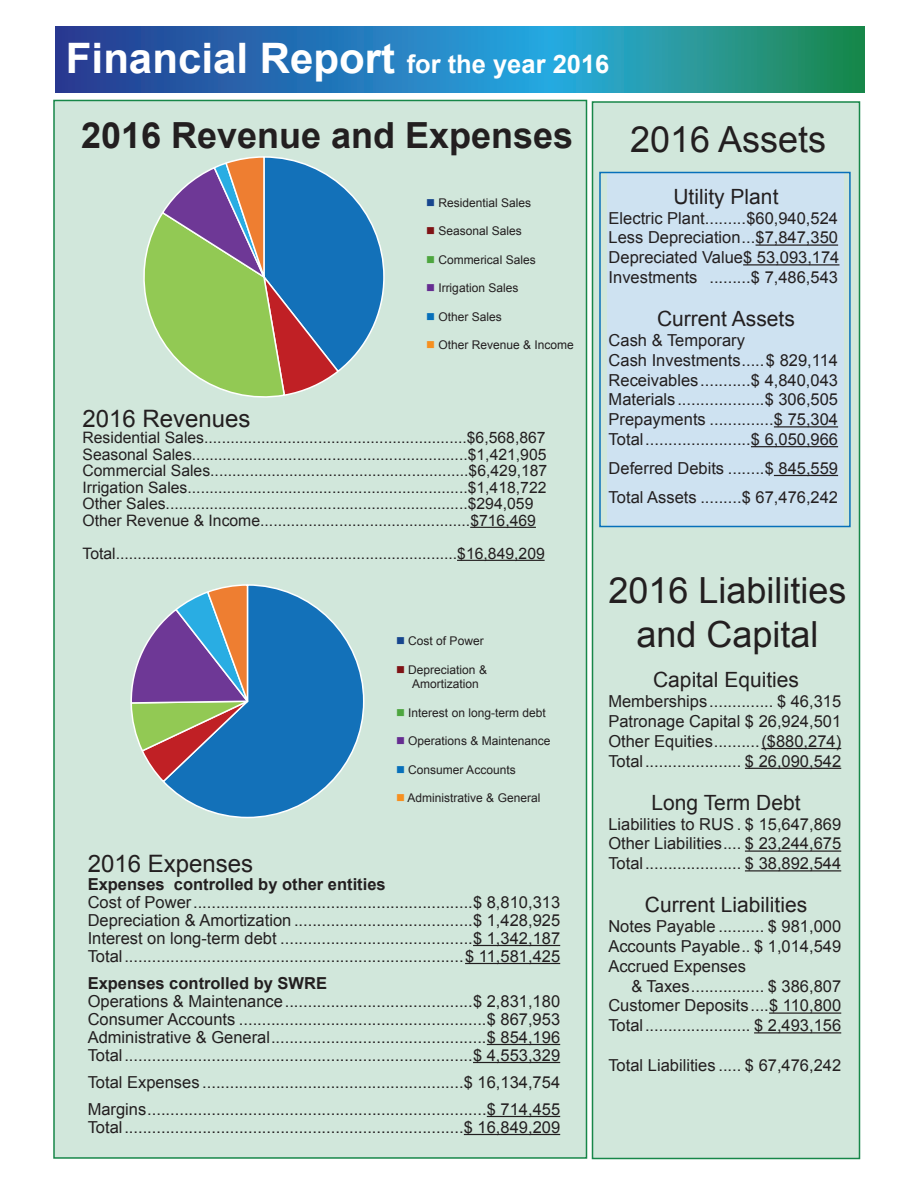
<style>
.page{position:relative;width:918px;height:1188px;background:#fff}
.page>*{position:absolute;margin:0;border:0;box-sizing:border-box;transform-origin:0 0}
.t1{font:700 42px "Arial";color:#fff}
.t2{font:36px/43.2px "Arial";color:#231f20;text-align:center}
.t3{font:700 36px "Arial";color:#231f20}
.t4{font:24px "Arial";color:#231f20}
.t5{font:21px "Arial";color:#231f20}
.t6{font:16.5px/19.8px "Arial";color:#231f20}
.t7{font:15.75px/16.5px "Arial";color:#231f20}
.t8{font:12px/14.4px "Arial";color:#231f20}
.s1{font-size:25.5px}
.s2{color:#17468e}
.s3{color:#7f1315}
.s4{color:#4da63f}
.s5{color:#652d91}
.s6{color:#0770ba}
.s7{color:#f69020}
.s8{font-weight:700}
</style>
<div class="page">
<div style="left:54px;top:100px;width:532px;height:1058px;background:#d1e7db"></div>
<svg style="left:55px;top:26px;width:809px;height:67px;background:#257fa8"></svg>
<hr style="left:470px;top:527px;width:66px;height:1px;background:#231f20">
<hr style="left:457px;top:560px;width:88px;height:1px;background:#231f20">
<div style="left:592px;top:102px;width:268px;height:1057px;background:#d1e7db"></div>
<div style="left:592px;top:101px;width:268px;height:1058px;border:2px solid #178749"></div>
<div style="left:608px;top:172px;width:236px;height:354px;background:#cee2f1"></div>
<div style="left:599px;top:172px;width:252px;height:355px;border:2px solid #0770ba"></div>
<svg style="left:143px;top:156px;width:242px;height:242px"></svg>
<svg style="left:165px;top:584px;width:200px;height:235px"></svg>
<svg style="left:130px;top:584px;width:125px;height:200px"></svg>
<hr style="left:473px;top:945px;width:87px;height:1px;background:#231f20">
<hr style="left:465px;top:963px;width:95px;height:1px;background:#231f20">
<hr style="left:487px;top:1044px;width:73px;height:1px;background:#231f20">
<hr style="left:473px;top:1062px;width:87px;height:1px;background:#231f20">
<hr style="left:487px;top:1116px;width:73px;height:1px;background:#231f20">
<hr style="left:464px;top:1134px;width:96px;height:1px;background:#231f20">
<hr style="left:756px;top:244px;width:82px;height:2px;background:#231f20">
<hr style="left:743px;top:264px;width:96px;height:1px;background:#231f20">
<hr style="left:774px;top:426px;width:64px;height:1px;background:#231f20">
<hr style="left:751px;top:446px;width:87px;height:1px;background:#231f20">
<hr style="left:774px;top:475px;width:64px;height:1px;background:#231f20">
<hr style="left:761px;top:748px;width:80px;height:1px;background:#231f20">
<hr style="left:745px;top:768px;width:96px;height:1px;background:#231f20">
<hr style="left:745px;top:850px;width:96px;height:2px;background:#231f20">
<hr style="left:745px;top:870px;width:96px;height:1px;background:#231f20">
<hr style="left:769px;top:1012px;width:72px;height:2px;background:#231f20">
<hr style="left:754px;top:1032px;width:87px;height:1px;background:#231f20">
<p class="t1" style="left:66px;top:31px;width:545px">Financial Report <span class="s1">for the year 2016</span></p>
<p class="t3" style="left:81px;top:112px;width:494px">2016 Revenue and Expenses</p>
<p class="t2" style="left:630px;top:118px;width:198px">2016 Assets</p>
<p class="t8" style="left:426px;top:196px;width:106px"><span class="s2">■</span> Residential Sales</p>
<p class="t8" style="left:426px;top:224px;width:97px"><span class="s3">■</span> Seasonal Sales</p>
<p class="t8" style="left:426px;top:253px;width:111px"><span class="s4">■</span> Commerical Sales</p>
<p class="t8" style="left:426px;top:281px;width:94px"><span class="s5">■</span> Irrigation Sales</p>
<p class="t8" style="left:426px;top:310px;width:77px"><span class="s6">■</span> Other Sales</p>
<p class="t8" style="left:426px;top:338px;width:149px"><span class="s7">■</span> Other Revenue &amp; Income</p>
<p class="t4" style="left:82px;top:403px;width:170px">2016 Revenues</p>
<p class="t7" style="left:82px;top:430px;width:466px">Residential Sales............................................................$6,568,867<br>Seasonal Sales...............................................................$1,421,905<br>Commercial Sales...........................................................$6,429,187<br>Irrigation Sales................................................................$1,418,722<br>Other Sales.....................................................................$294,059<br>Other Revenue &amp; Income................................................$716,469</p>
<p class="t7" style="left:82px;top:545px;width:464px">Total..............................................................................$16,849,209</p>
<p class="t8" style="left:396px;top:634px;width:89px"><span class="s2">■</span> Cost of Power</p>
<p class="t8" style="left:412px;top:663px;width:76px;text-indent:-16px"><span class="s3">■</span> Depreciation &amp;<br>Amortization</p>
<p class="t8" style="left:396px;top:705px;width:151px"><span class="s4">■</span> Interest on long-term debt</p>
<p class="t8" style="left:396px;top:734px;width:156px"><span class="s5">■</span> Operations &amp; Maintenance</p>
<p class="t8" style="left:396px;top:762px;width:121px"><span class="s6">■</span> Consumer Accounts</p>
<p class="t8" style="left:396px;top:791px;width:146px"><span class="s7">■</span> Administrative &amp; General</p>
<p class="t4" style="left:88px;top:848px;width:167px">2016 Expenses</p>
<p class="t6" style="left:88px;top:875px;width:474px;line-height:18px"><span class="s8">Expenses controlled by other entities<br></span>Cost of Power.............................................................$ 8,810,313<br>Depreciation &amp; Amortization .......................................$ 1,428,925<br>Interest on long-term debt ..........................................$ 1,342,187<br>Total..........................................................................$ 11,581,425</p>
<p class="t6" style="left:88px;top:974px;width:474px;line-height:18px"><span class="s8">Expenses controlled by SWRE<br></span>Operations &amp; Maintenance.........................................$ 2,831,180<br>Consumer Accounts ......................................................$ 867,953<br>Administrative &amp; General...............................................$ 854,196<br>Total............................................................................$ 4,553,329</p>
<p class="t6" style="left:88px;top:1069px;width:474px;line-height:27px">Total Expenses .........................................................$ 16,134,754<br>Margins..........................................................................$ 714,455</p>
<p class="t6" style="left:88px;top:1117px;width:474px">Total..........................................................................$ 16,849,209</p>
<p class="t5" style="left:673px;top:183px;width:107px">Utility Plant</p>
<p class="t6" style="left:609px;top:208px;width:232px;text-align:justify">Electric Plant.........$60,940,524<br>Less Depreciation...$7,847,350<br>Depreciated Value$ 53,093,174<br>Investments .........$ 7,486,543</p>
<p class="t5" style="left:657px;top:305px;width:139px">Current Assets</p>
<p class="t6" style="left:609px;top:330px;width:231px">Cash &amp; Temporary<br>Cash Investments.....$ 829,114<br>Receivables...........$ 4,840,043<br>Materials...................$ 306,505<br>Prepayments ..............$ 75,304<br>Total.......................$ 6,050,966</p>
<p class="t6" style="left:609px;top:454px;width:231px;line-height:28.8px">Deferred Debits ........$ 845,559<br>Total Assets .........$ 67,476,242</p>
<p class="t2" style="left:609px;top:570px;width:240px">2016 Liabilities and Capital</p>
<p class="t5" style="left:653px;top:666px;width:147px">Capital Equities</p>
<p class="t6" style="left:608px;top:692px;width:234px;text-align:justify">Memberships.............. $ 46,315<br>Patronage Capital $ 26,924,501<br>Other Equities..........($880,274)<br>Total..................... $ 26,090,542</p>
<p class="t5" style="left:652px;top:789px;width:151px">Long Term Debt</p>
<p class="t6" style="left:608px;top:814px;width:234px;text-align:justify">Liabilities to RUS . $ 15,647,869<br>Other Liabilities.... $ 23,244,675<br>Total..................... $ 38,892,544</p>
<p class="t5" style="left:645px;top:891px;width:164px">Current Liabilities</p>
<p class="t6" style="left:608px;top:917px;width:234px">Notes Payable .......... $ 981,000</p>
<p class="t6" style="left:608px;top:936px;width:234px">Accounts Payable.. $ 1,014,549</p>
<p class="t6" style="left:608px;top:956px;width:139px">Accrued Expenses</p>
<p class="t6" style="left:631px;top:976px;width:211px">&amp; Taxes................ $ 386,807</p>
<p class="t6" style="left:608px;top:996px;width:234px">Customer Deposits....$ 110,800</p>
<p class="t6" style="left:608px;top:1016px;width:234px">Total....................... $ 2,493,156</p>
<p class="t6" style="left:608px;top:1055px;width:234px">Total Liabilities ..... $ 67,476,242</p>
</div>
